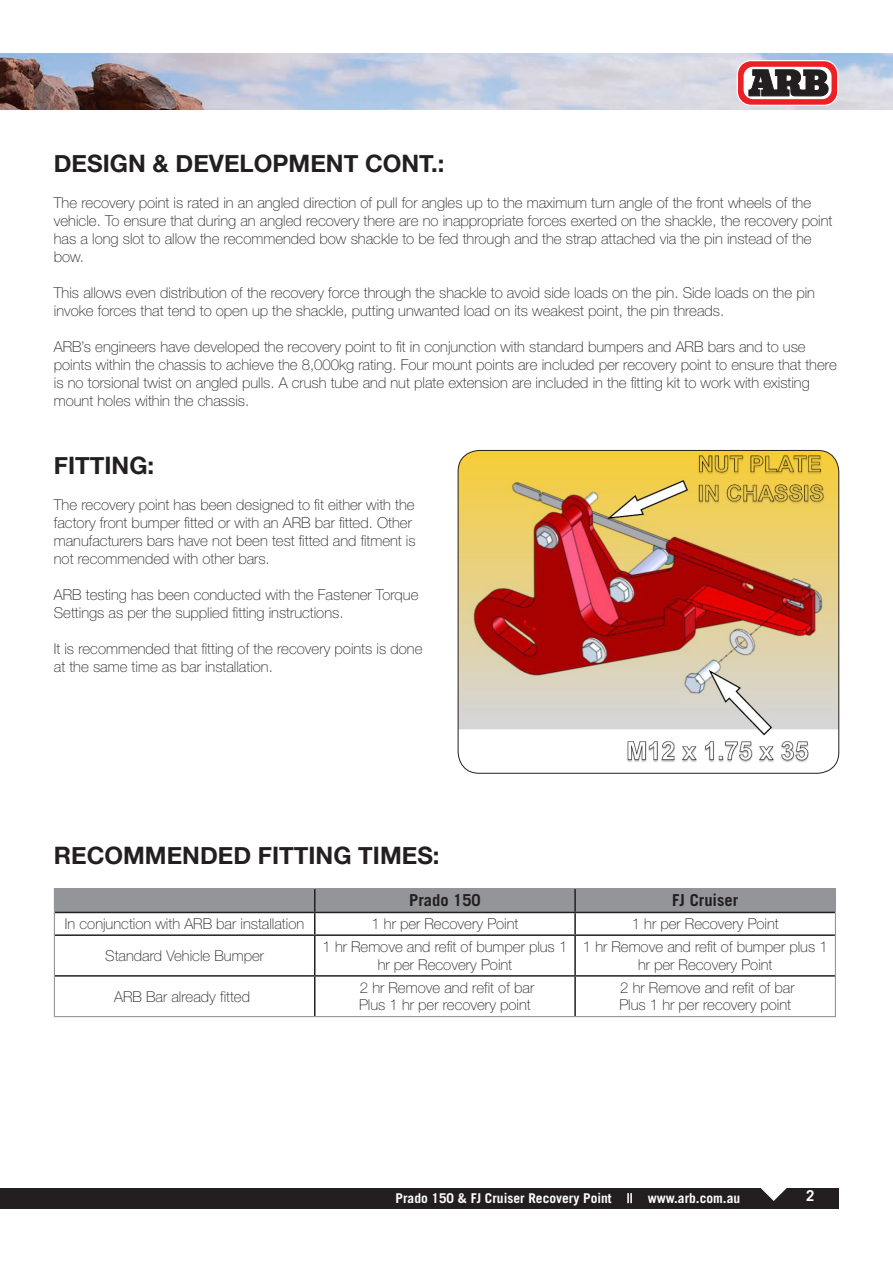
<style>
.page{position:relative;width:893px;height:1263px;background:#fff}
.page>*{position:absolute;margin:0;border:0;box-sizing:border-box;transform-origin:0 0}
.t1{font:700 24px "Helvetica Neue";color:#231f20}
.t2{font:700 16.5px "Trade Gothic LT Std";color:#231f20}
.t3{font:100 15px/18px "Helvetica Neue LT Std";color:#231f20}
.t4{font:700 15px "Trade Gothic LT Std";color:#fff}
.t5{font:700 13.5px "Trade Gothic LT Std";color:#fff}
</style>
<div class="page">
<img style="left:0;top:53px;width:893px;height:57px">
<div style="left:0;top:1188px;width:839px;height:20px;background:#231f20"></div>
<svg style="left:760px;top:1188px;width:27px;height:13px"></svg>
<svg style="left:737px;top:61px;width:101px;height:44px"></svg>
<div style="left:737px;top:60px;width:101px;height:46px;border:1px solid #fff;border-radius:14px"></div>
<div style="left:744px;top:67px;width:87px;height:32px;background:#fff;border-radius:9px"></div>
<svg style="left:748px;top:69px;width:81px;height:28px"></svg>
<img style="left:458px;top:450px;width:381px;height:318px">
<div style="left:458px;top:450px;width:381px;height:323px;border:1px solid #231f20;border-radius:21px"></div>
<hr style="left:54px;top:935px;width:1px;height:41px;background:#939598">
<hr style="left:835px;top:935px;width:1px;height:41px;background:#939598">
<hr style="left:54px;top:976px;width:1px;height:40px;background:#939598">
<hr style="left:835px;top:976px;width:1px;height:40px;background:#939598">
<hr style="left:54px;top:1016px;width:261px;height:1px;background:#939598">
<hr style="left:315px;top:1016px;width:260px;height:1px;background:#939598">
<hr style="left:575px;top:1016px;width:261px;height:1px;background:#939598">
<svg style="left:54px;top:888px;width:782px;height:47px"></svg>
<hr style="left:575px;top:912px;width:260px;height:1px;background:#231f20">
<hr style="left:574px;top:913px;width:2px;height:21px;background:#231f20">
<hr style="left:55px;top:934px;width:260px;height:2px;background:#231f20">
<hr style="left:315px;top:934px;width:260px;height:2px;background:#231f20">
<hr style="left:314px;top:936px;width:1px;height:39px;background:#231f20">
<hr style="left:575px;top:934px;width:260px;height:2px;background:#231f20">
<hr style="left:574px;top:936px;width:2px;height:39px;background:#231f20">
<hr style="left:55px;top:975px;width:260px;height:2px;background:#231f20">
<hr style="left:315px;top:975px;width:260px;height:2px;background:#231f20">
<hr style="left:314px;top:977px;width:1px;height:39px;background:#231f20">
<hr style="left:575px;top:975px;width:260px;height:2px;background:#231f20">
<hr style="left:574px;top:977px;width:2px;height:39px;background:#231f20">
<p class="t1" style="left:54px;top:145px;width:392px">DESIGN &amp; DEVELOPMENT CONT.:</p>
<p class="t3" style="left:54px;top:194px;width:780px">The recovery point is rated in an angled direction of pull for angles up to the maximum turn angle of the front wheels of the vehicle. To ensure that during an angled recovery there are no inappropriate forces exerted on the shackle, the recovery point has a long slot to allow the recommended bow shackle to be fed through and the strap attached via the pin instead of the bow.</p>
<p class="t3" style="left:54px;top:284px;width:763px">This allows even distribution of the recovery force through the shackle to avoid side loads on the pin. Side loads on the pin invoke forces that tend to open up the shackle, putting unwanted load on its weakest point, the pin threads.</p>
<p class="t3" style="left:54px;top:338px;width:784px">ARB’s engineers have developed the recovery point to fit in conjunction with standard bumpers and ARB bars and to use points within the chassis to achieve the 8,000kg rating. Four mount points are included per recovery point to ensure that there is no torsional twist on angled pulls. A crush tube and nut plate extension are included in the fitting kit to work with existing mount holes within the chassis.</p>
<p class="t1" style="left:54px;top:446px;width:102px">FITTING:</p>
<p class="t3" style="left:54px;top:495px;width:363px">The recovery point has been designed to fit either with the factory front bumper fitted or with an ARB bar fitted. Other manufacturers bars have not been test fitted and fitment is not recommended with other bars.</p>
<p class="t3" style="left:54px;top:585px;width:366px">ARB testing has been conducted with the Fastener Torque<br>Settings as per the supplied fitting instructions.</p>
<p class="t3" style="left:54px;top:639px;width:370px">It is recommended that fitting of the recovery points is done at the same time as bar installation.</p>
<p class="t1" style="left:54px;top:836px;width:387px">RECOMMENDED FITTING TIMES:</p>
<p class="t2" style="left:409px;top:890px;width:73px">Prado 150</p>
<p class="t2" style="left:672px;top:890px;width:67px">FJ Cruiser</p>
<p class="t3" style="left:65px;top:915px;width:241px">In conjunction with ARB bar installation</p>
<p class="t3" style="left:371px;top:915px;width:148px">1 hr per Recovery Point</p>
<p class="t3" style="left:632px;top:915px;width:149px">1 hr per Recovery Point</p>
<p class="t3" style="left:105px;top:946px;width:160px">Standard Vehicle Bumper</p>
<p class="t3" style="left:322px;top:937px;width:246px;text-align:center">1 hr Remove and refit of bumper plus 1 hr per Recovery Point</p>
<p class="t3" style="left:583px;top:937px;width:246px;text-align:center">1 hr Remove and refit of bumper plus 1 hr per Recovery Point</p>
<p class="t3" style="left:114px;top:987px;width:137px">ARB Bar already fitted</p>
<p class="t3" style="left:359px;top:979px;width:177px;line-height:17px">2 hr Remove and refit of bar<br>Plus 1 hr per recovery point</p>
<p class="t3" style="left:619px;top:979px;width:177px;line-height:17px">2 hr Remove and refit of bar<br>Plus 1 hr per recovery point</p>
<p class="t5" style="left:396px;top:1189px;width:346px">Prado 150 &amp; FJ Cruiser Recovery Point || www.arb.com.au</p>
<p class="t4" style="left:806px;top:1187px;width:10px">2</p>
</div>
